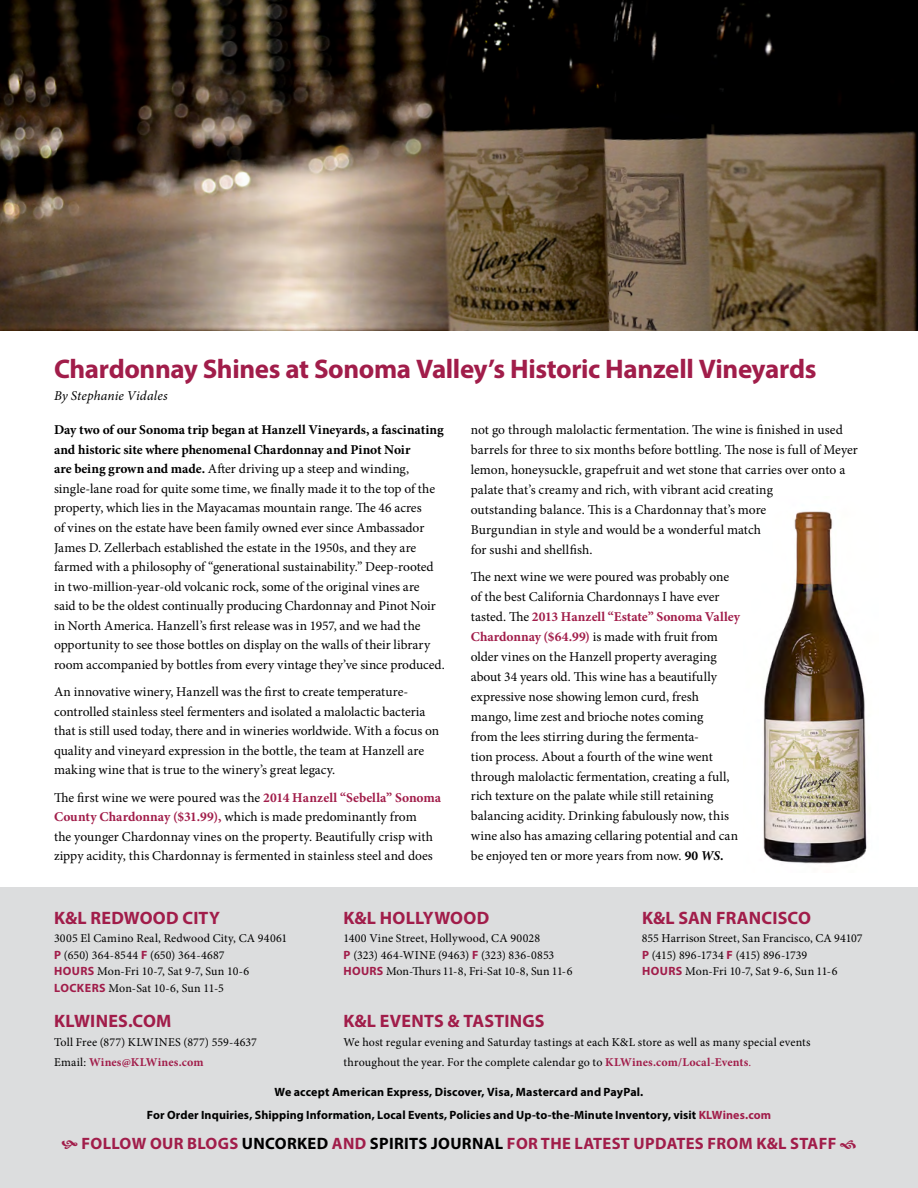
<style>
.page{position:relative;width:918px;height:1188px;background:#fff}
.page>*{position:absolute;margin:0;border:0;box-sizing:border-box;transform-origin:0 0}
.t1{font:700 27px "Myriad Pro";letter-spacing:-.015em;color:#a11d4a}
.t2{font:700 18px "Myriad Pro";letter-spacing:.01em;color:#a11d4a}
.t3{font:700 16.5px "Myriad Pro";letter-spacing:.02em;color:#a11d4a}
.t4{font:13.5px/20px "Minion Pro";color:#000}
.t5{font:italic 13.5px "Minion Pro";letter-spacing:.01em;color:#000}
.t6{font:12px/16.5px "Minion Pro";letter-spacing:.01em;color:#000}
.t7{font:700 12px "Myriad Pro";letter-spacing:.01em;color:#000}
.s1{font-weight:700}
.s2{font-weight:700;color:#a11d4a}
.s3{font-weight:700;font-style:italic}
.s4{font-family:"Myriad Pro";font-weight:700;color:#a11d4a}
.s5{color:#a11d4a}
.s6{color:#000}
</style>
<div class="page">
<img style="left:763px;top:511px;width:104px;height:353px">
<img style="left:0;top:0;width:918px;height:330px">
<div style="left:0;top:888px;width:918px;height:300px;background:#dcddde"></div>
<h1 class="t1" style="left:54px;top:351px;width:764px">Chardonnay Shines at Sonoma Valley’s Historic Hanzell Vineyards</h1>
<p class="t5" style="left:54px;top:387px;width:115px">By Stephanie Vidales</p>
<p class="t4" style="left:54px;top:420px;width:392px;line-height:19.5px"><span class="s1">Day two of our Sonoma trip began at Hanzell Vineyards, a fascinating and historic site where phenomenal Chardonnay and Pinot Noir<br>are being grown and made.</span> After driving up a steep and winding, single-lane road for quite some time, we finally made it to the top of the property, which lies in the Mayacamas mountain range. The 46 acres<br>of vines on the estate have been family owned ever since Ambassador James D. Zellerbach established the estate in the 1950s, and they are farmed with a philosophy of “generational sustainability.” Deep-rooted in two-million-year-old volcanic rock, some of the original vines are<br>said to be the oldest continually producing Chardonnay and Pinot Noir in North America. Hanzell’s first release was in 1957, and we had the opportunity to see those bottles on display on the walls of their library room accompanied by bottles from every vintage they’ve since produced.</p>
<p class="t4" style="left:54px;top:682px;width:387px;line-height:19.5px">An innovative winery, Hanzell was the first to create temperature&shy;controlled stainless steel fermenters and isolated a malolactic bacteria that is still used today, there and in wineries worldwide. With a focus on quality and vineyard expression in the bottle, the team at Hanzell are making wine that is true to the winery’s great legacy.</p>
<p class="t4" style="left:54px;top:788px;width:389px;line-height:19.5px">The first wine we were poured was the <span class="s2">2014 Hanzell “Sebella” Sonoma County Chardonnay ($31.99),</span> which is made predominantly from<br>the younger Chardonnay vines on the property. Beautifully crisp with zippy acidity, this Chardonnay is fermented in stainless steel and does</p>
<p class="t4" style="left:471px;top:420px;width:389px">not go through malolactic fermentation. The wine is finished in used barrels for three to six months before bottling. The nose is full of Meyer lemon, honeysuckle, grapefruit and wet stone that carries over onto a palate that’s creamy and rich, with vibrant acid creating<br>outstanding balance. This is a Chardonnay that’s more<br>Burgundian in style and would be a wonderful match<br>for sushi and shellfish.</p>
<p class="t4" style="left:471px;top:567px;width:271px">The next wine we were poured was probably one of the best California Chardonnays I have ever tasted. The <span class="s2">2013 Hanzell “Estate” Sonoma Valley Chardonnay ($64.99)</span> is made with fruit from older vines on the Hanzell property averaging about 34 years old. This wine has a beautifully expressive nose showing lemon curd, fresh mango, lime zest and brioche notes coming<br>from the lees stirring during the fermenta-<br>tion process. About a fourth of the wine went through malolactic fermentation, creating a full, rich texture on the palate while still retaining balancing acidity. Drinking fabulously now, this wine also has amazing cellaring potential and can be enjoyed ten or more years from now. <span class="s1">90</span> <span class="s3">WS</span><span class="s1">.</span></p>
<h2 class="t2" style="left:54px;top:906px;width:167px">K&amp;L REDWOOD CITY</h2>
<p class="t6" style="left:54px;top:930px;width:235px">3005 El Camino Real, Redwood City, CA 94061<br><span class="s4">P</span> (650) 364-8544 <span class="s4">F</span> (650) 364-4687<br><span class="s4">HOURS</span> Mon-Fri 10-7, Sat 9-7, Sun 10-6<br><span class="s4">LOCKERS</span> Mon-Sat 10-6, Sun 11-5</p>
<h2 class="t2" style="left:54px;top:1010px;width:119px">KLWINES.COM</h2>
<p class="t6" style="left:54px;top:1033px;width:205px;line-height:19.5px">Toll Free (877) KLWINES (877) 559-4637<br>Email: <span class="s2">Wines@KLWines.com</span></p>
<h2 class="t2" style="left:344px;top:906px;width:147px">K&amp;L HOLLYWOOD</h2>
<p class="t6" style="left:343px;top:930px;width:231px">1400 Vine Street, Hollywood, CA 90028<br><span class="s4">P</span> (323) 464-WINE (9463) <span class="s4">F</span> (323) 836-0853<br><span class="s4">HOURS</span> Mon-Thurs 11-8, Fri-Sat 10-8, Sun 11-6</p>
<h2 class="t2" style="left:642px;top:906px;width:170px">K&amp;L SAN FRANCISCO</h2>
<p class="t6" style="left:642px;top:930px;width:222px">855 Harrison Street, San Francisco, CA 94107<br><span class="s4">P</span> (415) 896-1734 <span class="s4">F</span> (415) 896-1739<br><span class="s4">HOURS</span> Mon-Fri 10-7, Sat 9-6, Sun 11-6</p>
<h2 class="t2" style="left:344px;top:1010px;width:202px">K&amp;L EVENTS &amp; TASTINGS</h2>
<p class="t6" style="left:343px;top:1033px;width:469px;line-height:19.5px">We host regular evening and Saturday tastings at each K&amp;L store as well as many special events throughout the year. For the complete calendar go to <span class="s2">KLWines.com/Local-Events</span><span class="s5">.</span></p>
<p class="t7" style="left:275px;top:1084px;width:370px">We accept American Express, Discover, Visa, Mastercard and PayPal.</p>
<p class="t7" style="left:147px;top:1108px;width:626px">For Order Inquiries, Shipping Information, Local Events, Policies and Up-to-the-Minute Inventory, visit <span class="s5">KLWines.com</span></p>
<p class="t3" style="left:82px;top:1133px;width:756px">FOLLOW OUR BLOGS <span class="s6">UNCORKED</span> AND <span class="s6">SPIRITS JOURNAL</span> FOR THE LATEST UPDATES FROM K&amp;L STAFF</p>
</div>
